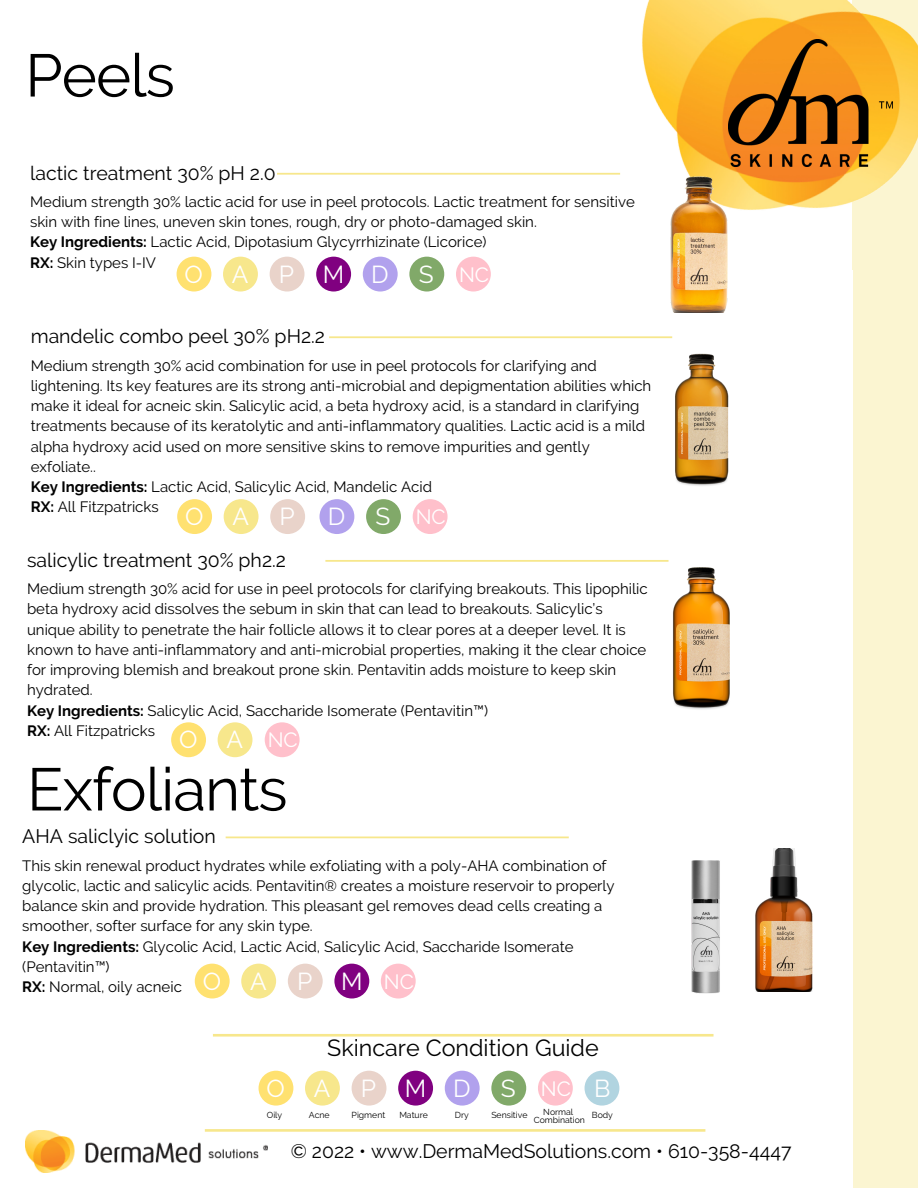
<style>
.page{position:relative;width:918px;height:1188px;background:#fff}
.page>*{position:absolute;margin:0;border:0;box-sizing:border-box;transform-origin:0 0}
.t1{font:60px "Raleway";letter-spacing:-.015em;color:#000}
.t2{font:24.45px "Raleway";letter-spacing:1.185em;color:#fff}
.t3{font:23.25px "Raleway";color:#000}
.t4{font:19.5px "Raleway";color:#000}
.t5{font:15px/20.2px "Raleway";color:#000}
.t6{font:8.7px/7.9px "Raleway";color:#000;text-align:center}
.s1{font-weight:700}
.s2{font-size:20.55px}
</style>
<div class="page">
<div style="left:852px;top:0;width:66px;height:1188px;background:#fbf5d1"></div>
<div style="left:0;top:270px;width:853px;height:918px;background:#fff"></div>
<img style="left:573px;top:0;width:345px;height:210px">
<img style="left:729px;top:40px;width:163px;height:127px">
<img style="left:25px;top:1131px;width:242px;height:41px">
<svg style="left:205px;top:1129px;width:500px;height:3px"></svg>
<svg style="left:213px;top:1034px;width:501px;height:3px;background:#f8ea9c"></svg>
<svg style="left:277px;top:173px;width:343px;height:2px"></svg>
<div style="left:259px;top:1071px;width:34px;height:35px;background:#ffe170;border-radius:50%"></div>
<div style="left:305px;top:1071px;width:35px;height:35px;background:#f7e78c;border-radius:50%"></div>
<div style="left:352px;top:1071px;width:34px;height:35px;background:#e9d3ca;border-radius:50%"></div>
<div style="left:398px;top:1071px;width:35px;height:35px;background:#800080;border-radius:50%"></div>
<div style="left:445px;top:1071px;width:35px;height:35px;background:#b1a1ed;border-radius:50%"></div>
<div style="left:491px;top:1071px;width:35px;height:35px;background:#81a969;border-radius:50%"></div>
<div style="left:538px;top:1071px;width:35px;height:35px;background:#ffc0cb;border-radius:50%"></div>
<div style="left:585px;top:1071px;width:34px;height:35px;background:#b1d4e0;border-radius:50%"></div>
<img style="left:632px;top:173px;width:131px;height:140px">
<div style="left:177px;top:257px;width:34px;height:35px;background:#ffe170;border-radius:50%"></div>
<div style="left:223px;top:257px;width:35px;height:35px;background:#f7e78c;border-radius:50%"></div>
<div style="left:270px;top:257px;width:35px;height:35px;background:#e9d3ca;border-radius:50%"></div>
<div style="left:316px;top:257px;width:35px;height:35px;background:#800080;border-radius:50%"></div>
<div style="left:363px;top:257px;width:35px;height:35px;background:#b1a1ed;border-radius:50%"></div>
<div style="left:409px;top:257px;width:35px;height:35px;background:#81a969;border-radius:50%"></div>
<div style="left:456px;top:257px;width:35px;height:35px;background:#ffc0cb;border-radius:50%"></div>
<svg style="left:329px;top:336px;width:343px;height:2px"></svg>
<img style="left:626px;top:337px;width:103px;height:149px">
<div style="left:177px;top:499px;width:35px;height:35px;background:#ffe170;border-radius:50%"></div>
<div style="left:224px;top:499px;width:35px;height:35px;background:#f7e78c;border-radius:50%"></div>
<div style="left:270px;top:499px;width:35px;height:35px;background:#e9d3ca;border-radius:50%"></div>
<div style="left:320px;top:499px;width:34px;height:35px;background:#b1a1ed;border-radius:50%"></div>
<div style="left:366px;top:499px;width:35px;height:35px;background:#81a969;border-radius:50%"></div>
<div style="left:413px;top:499px;width:35px;height:35px;background:#ffc0cb;border-radius:50%"></div>
<svg style="left:325px;top:560px;width:344px;height:2px"></svg>
<img style="left:673px;top:568px;width:57px;height:142px">
<div style="left:171px;top:722px;width:35px;height:35px;background:#ffe170;border-radius:50%"></div>
<div style="left:218px;top:722px;width:34px;height:35px;background:#f7e78c;border-radius:50%"></div>
<div style="left:265px;top:722px;width:35px;height:35px;background:#ffc0cb;border-radius:50%"></div>
<svg style="left:226px;top:837px;width:343px;height:1px"></svg>
<img style="left:755px;top:849px;width:58px;height:143px">
<div style="left:195px;top:964px;width:35px;height:35px;background:#ffe170;border-radius:50%"></div>
<div style="left:241px;top:964px;width:35px;height:35px;background:#f7e78c;border-radius:50%"></div>
<div style="left:288px;top:964px;width:35px;height:35px;background:#e9d3ca;border-radius:50%"></div>
<div style="left:334px;top:964px;width:35px;height:35px;background:#800080;border-radius:50%"></div>
<div style="left:381px;top:964px;width:35px;height:35px;background:#ffc0cb;border-radius:50%"></div>
<img style="left:691px;top:860px;width:29px;height:134px">
<h1 class="t1" style="left:25px;top:40px;width:151px">Peels</h1>
<h3 class="t4" style="left:30px;top:161px;width:247px">lactic treatment 30% pH 2.0</h3>
<p class="t5" style="left:30px;top:192px;width:606px">Medium strength 30% lactic acid for use in peel protocols. Lactic treatment for sensitive skin with fine lines, uneven skin tones, rough, dry or photo-damaged skin.<br><span class="s1">Key Ingredients:</span> Lactic Acid, Dipotasium Glycyrrhizinate (Licorice)<br><span class="s1">RX:</span> Skin types I-IV</p>
<h2 class="t2" style="left:185px;top:260px;width:306px">OAPMDS<span class="s2">NC</span></h2>
<h3 class="t4" style="left:31px;top:325px;width:296px">mandelic combo peel 30% pH2.2</h3>
<p class="t5" style="left:31px;top:355px;width:622px">Medium strength 30% acid combination for use in peel protocols for clarifying and lightening. Its key features are its strong anti-microbial and depigmentation abilities which make it ideal for acneic skin. Salicylic acid, a beta hydroxy acid, is a standard in clarifying treatments because of its keratolytic and anti-inflammatory qualities. Lactic acid is a mild alpha hydroxy acid used on more sensitive skins to remove impurities and gently exfoliate..<br><span class="s1">Key Ingredients:</span> Lactic Acid, Salicylic Acid, Mandelic Acid<br><span class="s1">RX:</span> All Fitzpatricks</p>
<h2 class="t2" style="left:185px;top:502px;width:111px">OAP</h2>
<h2 class="t2" style="left:328px;top:502px;width:119px">DS<span class="s2">NC</span></h2>
<h3 class="t4" style="left:27px;top:548px;width:260px">salicylic treatment 30% ph2.2</h3>
<p class="t5" style="left:27px;top:579px;width:622px">Medium strength 30% acid for use in peel protocols for clarifying breakouts. This lipophilic beta hydroxy acid dissolves the sebum in skin that can lead to breakouts. Salicylic’s unique ability to penetrate the hair follicle allows it to clear pores at a deeper level. It is known to have anti-inflammatory and anti-microbial properties, making it the clear choice for improving blemish and breakout prone skin. Pentavitin adds moisture to keep skin hydrated.<br><span class="s1">Key Ingredients:</span> Salicylic Acid, Saccharide Isomerate (Pentavitin™)<br><span class="s1">RX:</span> All Fitzpatricks</p>
<h2 class="t2" style="left:179px;top:725px;width:120px">OA<span class="s2">NC</span></h2>
<h1 class="t1" style="left:27px;top:754px;width:262px">Exfoliants</h1>
<h3 class="t4" style="left:22px;top:825px;width:195px">AHA saliclyic solution</h3>
<p class="t5" style="left:22px;top:855px;width:594px">This skin renewal product hydrates while exfoliating with a poly-AHA combination of glycolic, lactic and salicylic acids. Pentavitin® creates a moisture reservoir to properly balance skin and provide hydration. This pleasant gel removes dead cells creating a smoother, softer surface for any skin type.<br><span class="s1">Key Ingredients:</span> Glycolic Acid, Lactic Acid, Salicylic Acid, Saccharide Isomerate (Pentavitin™)<br><span class="s1">RX:</span> Normal, oily acneic <sup>O</sup> <sup>A</sup> <sup>P</sup> <sup>M</sup> <sup>NC</sup></p>
<h3 class="t3" style="left:327px;top:1035px;width:273px">Skincare Condition Guide</h3>
<h2 class="t2" style="left:267px;top:1074px;width:345px">OAPMDS<span class="s2">NC</span>B</h2>
<p class="t6" style="left:267px;top:1110px;width:17px">Oily</p>
<p class="t6" style="left:309px;top:1110px;width:22px">Acne</p>
<p class="t6" style="left:352px;top:1110px;width:35px">Pigment</p>
<p class="t6" style="left:399px;top:1110px;width:30px">Mature</p>
<p class="t6" style="left:455px;top:1110px;width:15px">Dry</p>
<p class="t6" style="left:491px;top:1111px;width:38px">Sensitive</p>
<p class="t6" style="left:534px;top:1108px;width:53px">Normal<br>Combination</p>
<p class="t6" style="left:592px;top:1110px;width:23px">Body</p>
<h3 class="t4" style="left:291px;top:1140px;width:502px">© 2022 • www.DermaMedSolutions.com • 610-358-4447</h3>
</div>
